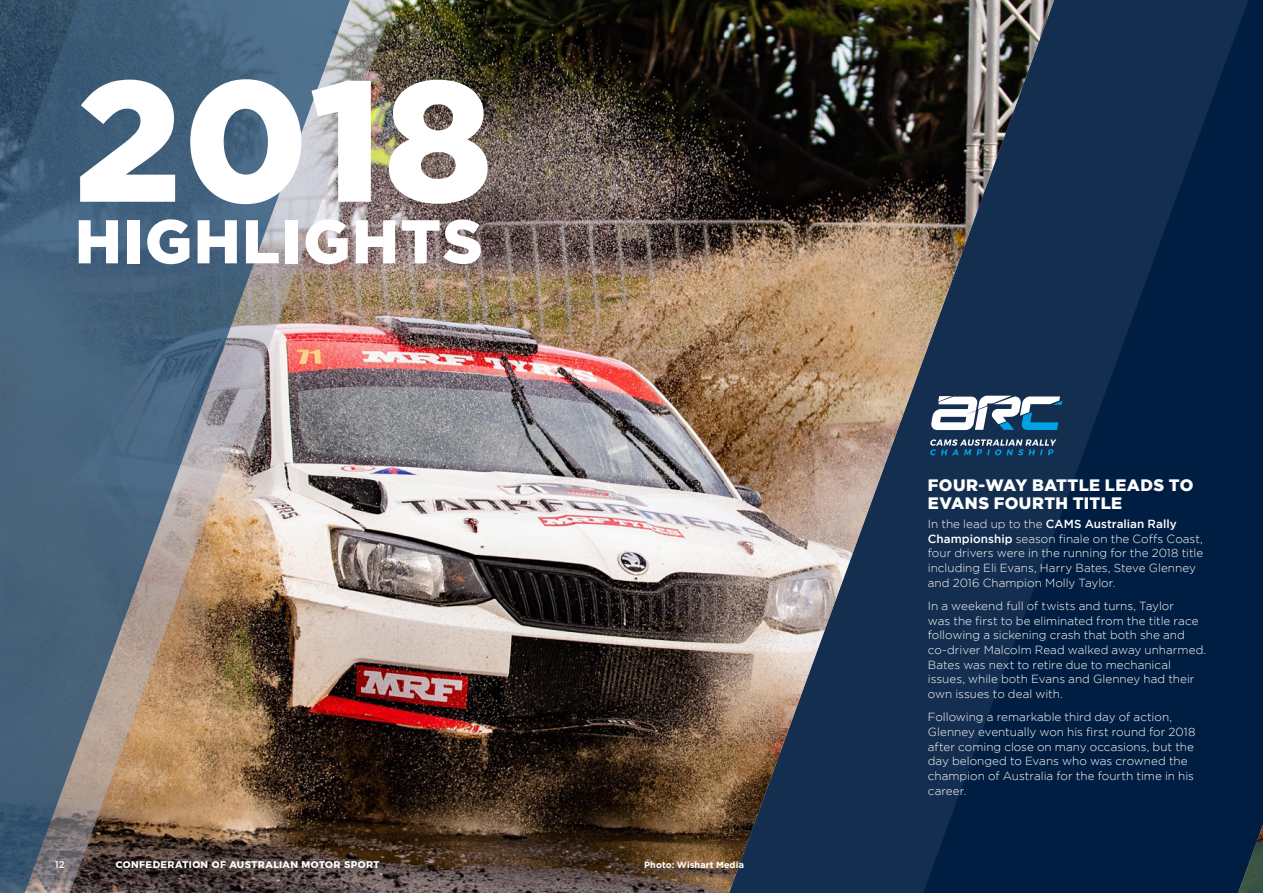
<style>
.page{position:relative;width:1263px;height:893px;background:#fff}
.page>*{position:absolute;margin:0;border:0;box-sizing:border-box;transform-origin:0 0}
.Page_Title{font:900 171.45px "Gotham";color:#fff}
.Page_Title-2{font:900 61.65px "Gotham";letter-spacing:.025em;color:#fff}
.Heading_2{font:900 16.5px/18px "Gotham";letter-spacing:.015em;color:#fff}
.Body{font:300 11.7px/14.7px "Gotham";color:#fff}
.t1{font:700 9.75px "Montserrat";letter-spacing:.045em;color:#fff}
.t2{font:9.75px "Montserrat";color:#fff}
.Photo_Caption{font:700 9px "Gotham";letter-spacing:.015em;color:#fff}
.s1{font-weight:500}
</style>
<div class="page">
<svg style="left:1054px;top:0;width:202px;height:893px;background:#052245"></svg>
<img style="left:403px;top:0;width:651px;height:893px">
<svg style="left:1238px;top:824px;width:25px;height:1px"></svg>
<img style="left:1238px;top:825px;width:25px;height:68px">
<img style="left:357px;top:0;width:46px;height:893px">
<img style="left:0;top:0;width:357px;height:893px">
<svg style="left:930px;top:439px;width:126px;height:16px;background:#3a5e7d"></svg>
<svg style="left:931px;top:396px;width:131px;height:34px"></svg>
<p class="Page_Title" style="left:74px;top:42px;width:419px">2018</p>
<p class="Page_Title-2" style="left:75px;top:206px;width:409px">HIGHLIGHTS</p>
<p class="t2" style="left:55px;top:856px;width:11px">12</p>
<p class="t1" style="left:116px;top:856px;width:265px">CONFEDERATION OF AUSTRALIAN MOTOR SPORT</p>
<p class="Photo_Caption" style="left:644px;top:859px;width:101px">Photo: Wishart Media</p>
<p class="Heading_2" style="left:928px;top:476px;width:267px">FOUR-WAY BATTLE LEADS TO<br>EVANS FOURTH TITLE</p>
<p class="Body" style="left:928px;top:516px;width:277px">In the lead up to the <span class="s1">CAMS Australian Rally Championship</span> season finale on the Coffs Coast, four drivers were in the running for the 2018 title including Eli Evans, Harry Bates, Steve Glenney and 2016 Champion Molly Taylor.</p>
<p class="Body" style="left:928px;top:598px;width:280px">In a weekend full of twists and turns, Taylor<br>was the first to be eliminated from the title race following a sickening crash that both she and co-driver Malcolm Read walked away unharmed.<br>Bates was next to retire due to mechanical issues, while both Evans and Glenney had their own issues to deal with.</p>
<p class="Body" style="left:928px;top:710px;width:269px">Following a remarkable third day of action, Glenney eventually won his first round for 2018 after coming close on many occasions, but the day belonged to Evans who was crowned the champion of Australia for the fourth time in his career.</p>
</div>
